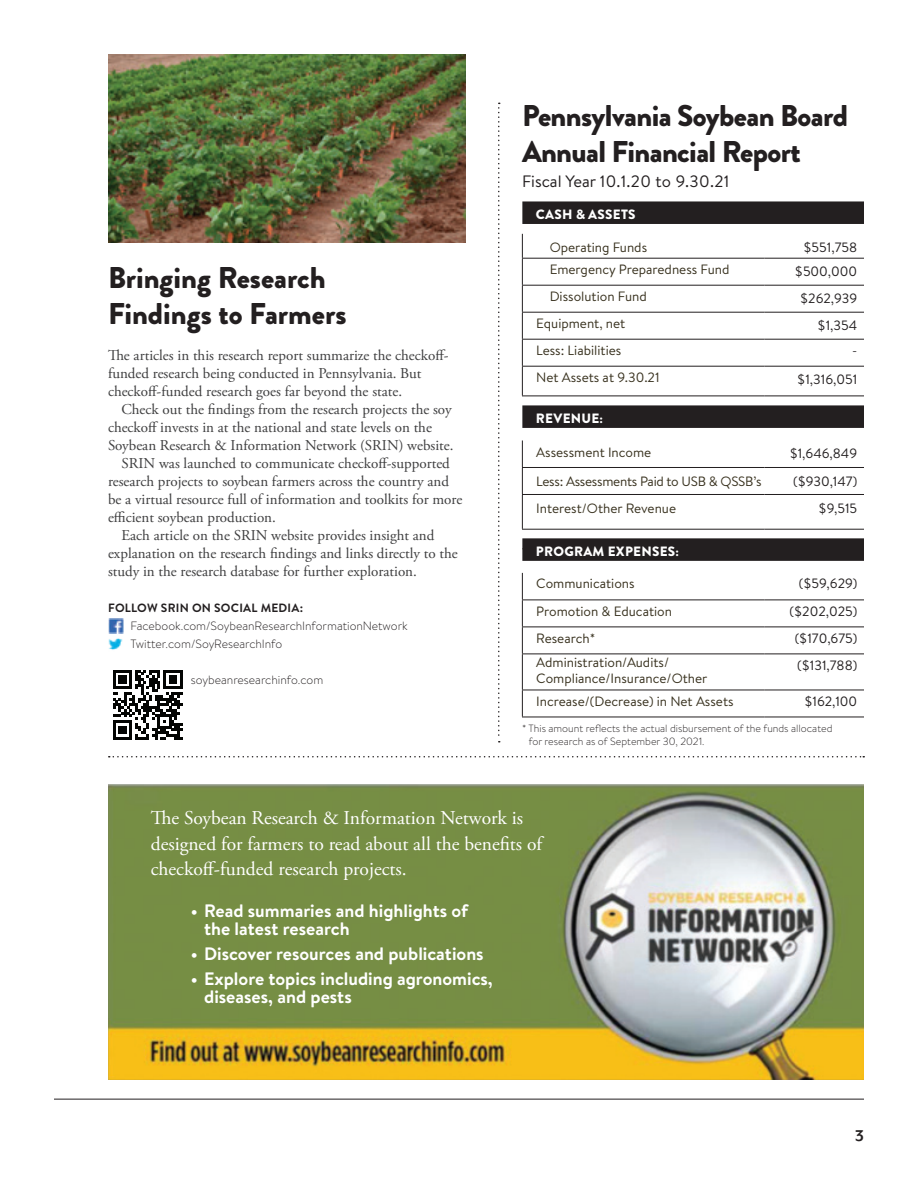
<style>
.page{position:relative;width:918px;height:1188px;background:#fff}
.page>*{position:absolute;margin:0;border:0;box-sizing:border-box;transform-origin:0 0}
.t1{font:900 30px/36px "Brandon Grotesque";letter-spacing:-.02em;color:#231f20}
.t2{font:900 30px/36px "Brandon Grotesque";color:#231f20}
.t3{font:19.5px/25.5px "Adobe Garamond Pro";color:#fff}
.t4{font:700 18px/18px "Brandon Text";color:#fff}
.t5{font:700 18px "Mr Eaves XL Mod OT";color:#231f20}
.t6{font:16.5px "Brandon Text";color:#231f20}
.t7{font:15px/18px "Adobe Garamond Pro";color:#3e3e3f}
.t8{font:13.5px/16.5px "Brandon Text";color:#38311e}
.t9{font:13.5px "Brandon Text";color:#231f20}
.t10{font:900 13.5px "Brandon Grotesque";letter-spacing:.02em;color:#fff}
.t11{font:13.5px "Brandon Text";letter-spacing:-.02em;color:#38311e}
.t12{font:300 12px/18px "Brandon Text";color:#231f20}
.t13{font:300 10.5px/13.5px "Brandon Text";color:#231f20}
.s1{font-weight:700}
</style>
<div class="page">
<hr style="left:54px;top:1099px;width:810px;height:1px;background:#231f20">
<svg style="left:498px;top:103px;width:2px;height:640px"></svg>
<svg style="left:109px;top:756px;width:755px;height:2px"></svg>
<hr style="left:522px;top:258px;width:243px;height:1px;background:#231f20">
<hr style="left:765px;top:258px;width:99px;height:1px;background:#231f20">
<hr style="left:522px;top:285px;width:243px;height:1px;background:#231f20">
<hr style="left:765px;top:285px;width:99px;height:1px;background:#231f20">
<hr style="left:522px;top:312px;width:243px;height:1px;background:#231f20">
<hr style="left:765px;top:312px;width:99px;height:1px;background:#231f20">
<hr style="left:522px;top:339px;width:243px;height:1px;background:#231f20">
<hr style="left:765px;top:339px;width:99px;height:1px;background:#231f20">
<hr style="left:522px;top:366px;width:243px;height:1px;background:#231f20">
<svg style="left:522px;top:234px;width:1px;height:162px"></svg>
<hr style="left:765px;top:366px;width:99px;height:1px;background:#231f20">
<hr style="left:522px;top:467px;width:243px;height:1px;background:#231f20">
<svg style="left:522px;top:440px;width:1px;height:54px"></svg>
<hr style="left:765px;top:467px;width:99px;height:1px;background:#231f20">
<hr style="left:522px;top:494px;width:243px;height:1px;background:#231f20">
<hr style="left:522px;top:495px;width:1px;height:34px;background:#231f20">
<hr style="left:765px;top:494px;width:99px;height:1px;background:#231f20">
<hr style="left:522px;top:529px;width:243px;height:1px;background:#231f20">
<hr style="left:765px;top:529px;width:99px;height:1px;background:#231f20">
<hr style="left:522px;top:600px;width:243px;height:1px;background:#231f20">
<hr style="left:765px;top:600px;width:99px;height:1px;background:#231f20">
<hr style="left:522px;top:627px;width:243px;height:1px;background:#231f20">
<svg style="left:522px;top:573px;width:1px;height:81px"></svg>
<hr style="left:765px;top:627px;width:99px;height:1px;background:#231f20">
<hr style="left:522px;top:654px;width:243px;height:1px;background:#231f20">
<hr style="left:522px;top:654px;width:1px;height:36px;background:#231f20">
<hr style="left:765px;top:654px;width:99px;height:1px;background:#231f20">
<hr style="left:522px;top:690px;width:243px;height:1px;background:#231f20">
<svg style="left:522px;top:690px;width:1px;height:27px"></svg>
<hr style="left:765px;top:690px;width:99px;height:1px;background:#231f20">
<hr style="left:522px;top:717px;width:243px;height:1px;background:#231f20">
<hr style="left:765px;top:717px;width:99px;height:1px;background:#231f20">
<hr style="left:522px;top:396px;width:243px;height:1px;background:#231f20">
<hr style="left:765px;top:396px;width:99px;height:1px;background:#231f20">
<div style="left:522px;top:201px;width:342px;height:23px;background:#231f20"></div>
<div style="left:522px;top:405px;width:342px;height:23px;background:#231f20"></div>
<div style="left:522px;top:538px;width:342px;height:23px;background:#231f20"></div>
<img style="left:108px;top:785px;width:756px;height:295px">
<img style="left:108px;top:618px;width:16px;height:15px">
<img style="left:108px;top:638px;width:15px;height:12px">
<svg style="left:113px;top:670px;width:70px;height:70px"></svg>
<img style="left:108px;top:54px;width:358px;height:189px">
<p class="t2" style="left:108px;top:260px;width:240px">Bringing Research<br>Findings to Farmers</p>
<p class="t7" style="left:108px;top:347px;width:342px">The articles in this research report summarize the checkoff&shy;funded research being conducted in Pennsylvania. But checkoff-funded research goes far beyond the state.</p>
<p class="t7" style="left:108px;top:401px;width:347px;text-indent:14px">Check out the findings from the research projects the soy checkoff invests in at the national and state levels on the<br>Soybean Research &amp; Information Network (SRIN) website.</p>
<p class="t7" style="left:108px;top:455px;width:356px;text-indent:14px">SRIN was launched to communicate checkoff-supported research projects to soybean farmers across the country and be a virtual resource full of information and toolkits for more efficient soybean production.</p>
<p class="t7" style="left:108px;top:527px;width:351px;text-indent:14px">Each article on the SRIN website provides insight and explanation on the research findings and links directly to the study in the research database for further exploration.</p>
<p class="t12" style="left:130px;top:598px;width:279px;text-indent:-22px"><span class="s1">FOLLOW SRIN ON SOCIAL MEDIA:<br></span>Facebook.com/SoybeanResearchInformationNetwork<br>Twitter.com/SoyResearchInfo</p>
<p class="t12" style="left:191px;top:670px;width:134px">soybeanresearchinfo.com</p>
<p class="t1" style="left:522px;top:98px;width:327px">Pennsylvania Soybean Board<br>Annual Financial Report</p>
<p class="t6" style="left:522px;top:170px;width:209px">Fiscal Year 10.1.20 to 9.30.21</p>
<p class="t10" style="left:536px;top:205px;width:101px">CASH &amp; ASSETS</p>
<p class="t8" style="left:550px;top:239px;width:99px">Operating Funds</p>
<p class="t9" style="left:804px;top:238px;width:55px">$551,758</p>
<p class="t8" style="left:550px;top:261px;width:181px">Emergency Preparedness Fund</p>
<p class="t9" style="left:795px;top:262px;width:64px">$500,000</p>
<p class="t8" style="left:550px;top:288px;width:99px">Dissolution Fund</p>
<p class="t9" style="left:800px;top:289px;width:59px">$262,939</p>
<p class="t8" style="left:536px;top:315px;width:91px">Equipment, net</p>
<p class="t9" style="left:818px;top:316px;width:41px">$1,354</p>
<p class="t8" style="left:536px;top:342px;width:87px">Less: Liabilities</p>
<p class="t9" style="left:852px;top:341px;width:7px">-</p>
<p class="t8" style="left:536px;top:369px;width:125px">Net Assets at 9.30.21</p>
<p class="t9" style="left:797px;top:370px;width:61px">$1,316,051</p>
<p class="t10" style="left:536px;top:408px;width:69px">REVENUE:</p>
<p class="t8" style="left:536px;top:443px;width:117px">Assessment Income</p>
<p class="t9" style="left:790px;top:444px;width:69px">$1,646,849</p>
<p class="t11" style="left:536px;top:472px;width:227px">Less: Assessments Paid to USB &amp; QSSB’s</p>
<p class="t9" style="left:793px;top:472px;width:66px">($930,147)</p>
<p class="t8" style="left:536px;top:500px;width:141px">Interest/Other Revenue</p>
<p class="t9" style="left:819px;top:499px;width:40px">$9,515</p>
<p class="t10" style="left:536px;top:541px;width:145px">PROGRAM EXPENSES:</p>
<p class="t8" style="left:536px;top:575px;width:100px">Communications</p>
<p class="t9" style="left:799px;top:574px;width:60px">($59,629)</p>
<p class="t8" style="left:536px;top:602px;width:137px">Promotion &amp; Education</p>
<p class="t9" style="left:790px;top:602px;width:69px">($202,025)</p>
<p class="t8" style="left:536px;top:629px;width:61px">Research*</p>
<p class="t9" style="left:795px;top:629px;width:64px">($170,675)</p>
<p class="t8" style="left:536px;top:653px;width:173px">Administration/Audits/<br>Compliance/Insurance/Other</p>
<p class="t9" style="left:797px;top:656px;width:61px">($131,788)</p>
<p class="t8" style="left:536px;top:692px;width:199px">Increase/(Decrease) in Net Assets</p>
<p class="t9" style="left:804px;top:692px;width:54px">$162,100</p>
<p class="t13" style="left:529px;top:721px;width:305px;text-indent:-7px">* This amount reflects the actual disbursement of the funds allocated for research as of September 30, 2021.</p>
<p class="t3" style="left:151px;top:806px;width:393px">The Soybean Research &amp; Information Network is designed for farmers to read about all the benefits of checkoff-funded research projects.</p>
<p class="t4" style="left:204px;top:901px;width:266px;text-indent:-14px">• Read summaries and highlights of the latest research</p>
<p class="t4" style="left:191px;top:944px;width:295px">• Discover resources and publications</p>
<p class="t4" style="left:204px;top:969px;width:290px;text-indent:-14px">• Explore topics including agronomics, diseases, and pests</p>
<p class="t5" style="left:855px;top:1126px;width:10px">3</p>
</div>
